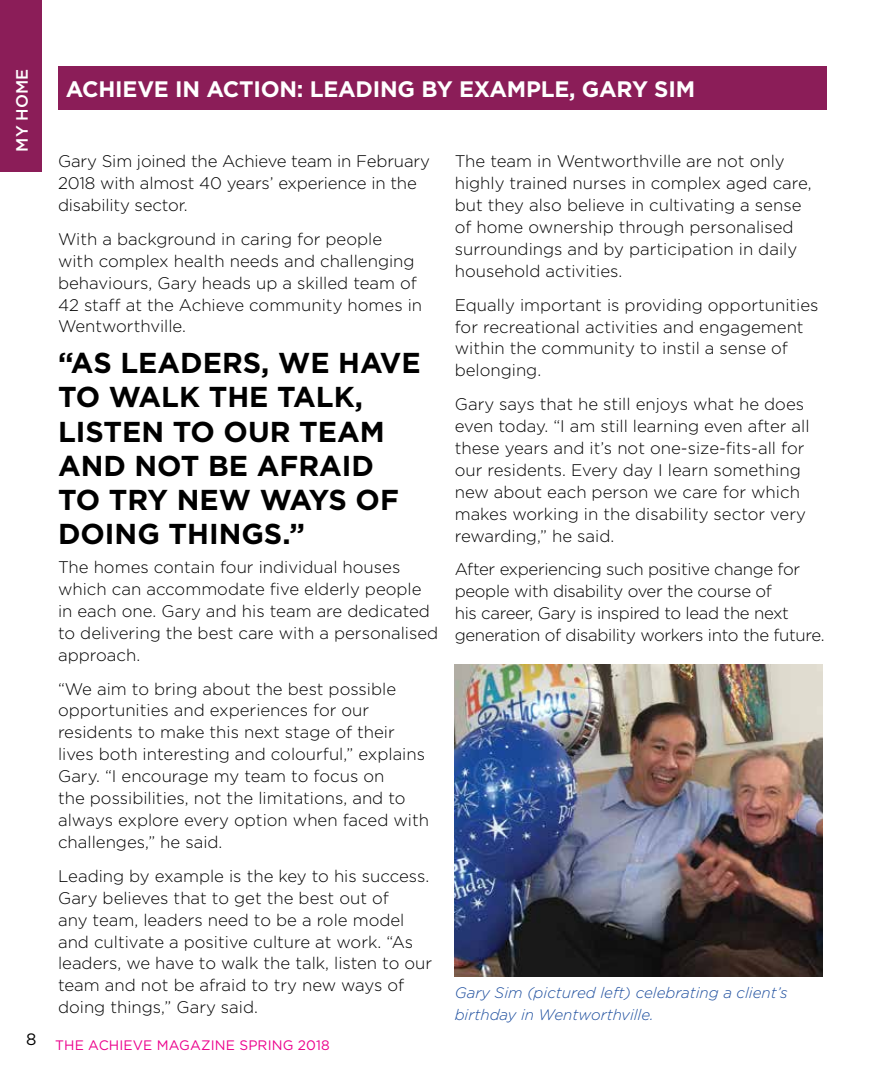
<style>
.page{position:relative;width:893px;height:1085px;background:#fff}
.page>*{position:absolute;margin:0;border:0;box-sizing:border-box;transform-origin:0 0}
.t1{font:700 28.8px/34.2px "Gotham";color:#000}
.t2{font:700 22.35px "Gotham";letter-spacing:-.01em;color:#fff}
.t3{font:300 16.8px/21.9px "Gotham";color:#000}
.t4{font:300 16.8px/21.9px "Gotham";letter-spacing:-.02em;color:#000}
.t5{font:500 16.5px "Gotham";color:#fff}
.t6{font:italic 300 15.15px/21.9px "Gotham";color:#1d4e9e}
.t7{font:13.65px "Gotham";letter-spacing:.01em;color:#ec008c}
</style>
<div class="page">
<img style="left:455px;top:664px;width:368px;height:312px">
<div style="left:58px;top:66px;width:768px;height:44px;background:#8b1d58"></div>
<div style="left:0;top:0;width:42px;height:171px;background:#8b1d58"></div>
<p class="t5" style="left:12px;top:152px;width:84px;rotate:-90deg">MY HOME</p>
<h2 class="t2" style="left:66px;top:75px;width:631px">ACHIEVE IN ACTION: LEADING BY EXAMPLE, GARY SIM</h2>
<p class="t3" style="left:58px;top:150px;width:373px">Gary Sim joined the Achieve team in February<br>2018 with almost 40 years’ experience in the disability sector.</p>
<p class="t3" style="left:58px;top:227px;width:366px">With a background in caring for people<br>with complex health needs and challenging behaviours, Gary heads up a skilled team of 42 staff at the Achieve community homes in Wentworthville.</p>
<h1 class="t1" style="left:58px;top:345px;width:364px">“AS LEADERS, WE HAVE<br>TO WALK THE TALK,<br>LISTEN TO OUR TEAM<br>AND NOT BE AFRAID<br>TO TRY NEW WAYS OF<br>DOING THINGS.”</h1>
<p class="t3" style="left:58px;top:555px;width:382px">The homes contain four individual houses which can accommodate five elderly people in each one. Gary and his team are dedicated to delivering the best care with a personalised approach.</p>
<p class="t3" style="left:58px;top:677px;width:373px">“We aim to bring about the best possible opportunities and experiences for our residents to make this next stage of their lives both interesting and colourful,” explains Gary. “I encourage my team to focus on<br>the possibilities, not the limitations, and to always explore every option when faced with challenges,” he said.</p>
<p class="t3" style="left:58px;top:864px;width:376px">Leading by example is the key to his success.<br>Gary believes that to get the best out of<br>any team, leaders need to be a role model and cultivate a positive culture at work. “As leaders, we have to walk the talk, listen to our team and not be afraid to try new ways of doing things,” Gary said.</p>
<p class="t3" style="left:455px;top:150px;width:358px">The team in Wentworthville are not only highly trained nurses in complex aged care, but they also believe in cultivating a sense of home ownership through personalised surroundings and by participation in daily household activities.</p>
<p class="t3" style="left:455px;top:293px;width:365px">Equally important is providing opportunities for recreational activities and engagement within the community to instil a sense of belonging.</p>
<p class="t3" style="left:455px;top:392px;width:356px">Gary says that he still enjoys what he does even today. “I am still learning even after all these years and it’s not one-size-fits-all for our residents. Every day I learn something new about each person we care for which makes working in the disability sector very rewarding,” he said.</p>
<p class="t4" style="left:455px;top:558px;width:371px">After experiencing such positive change for people with disability over the course of<br>his career, Gary is inspired to lead the next generation of disability workers into the future.</p>
<p class="t6" style="left:455px;top:981px;width:334px">Gary Sim (pictured left) celebrating a client’s birthday in Wentworthville.</p>
<p class="t7" style="left:26px;top:1036px;width:305px"><sup>8</sup> THE ACHIEVE MAGAZINE SPRING 2018</p>
</div>
